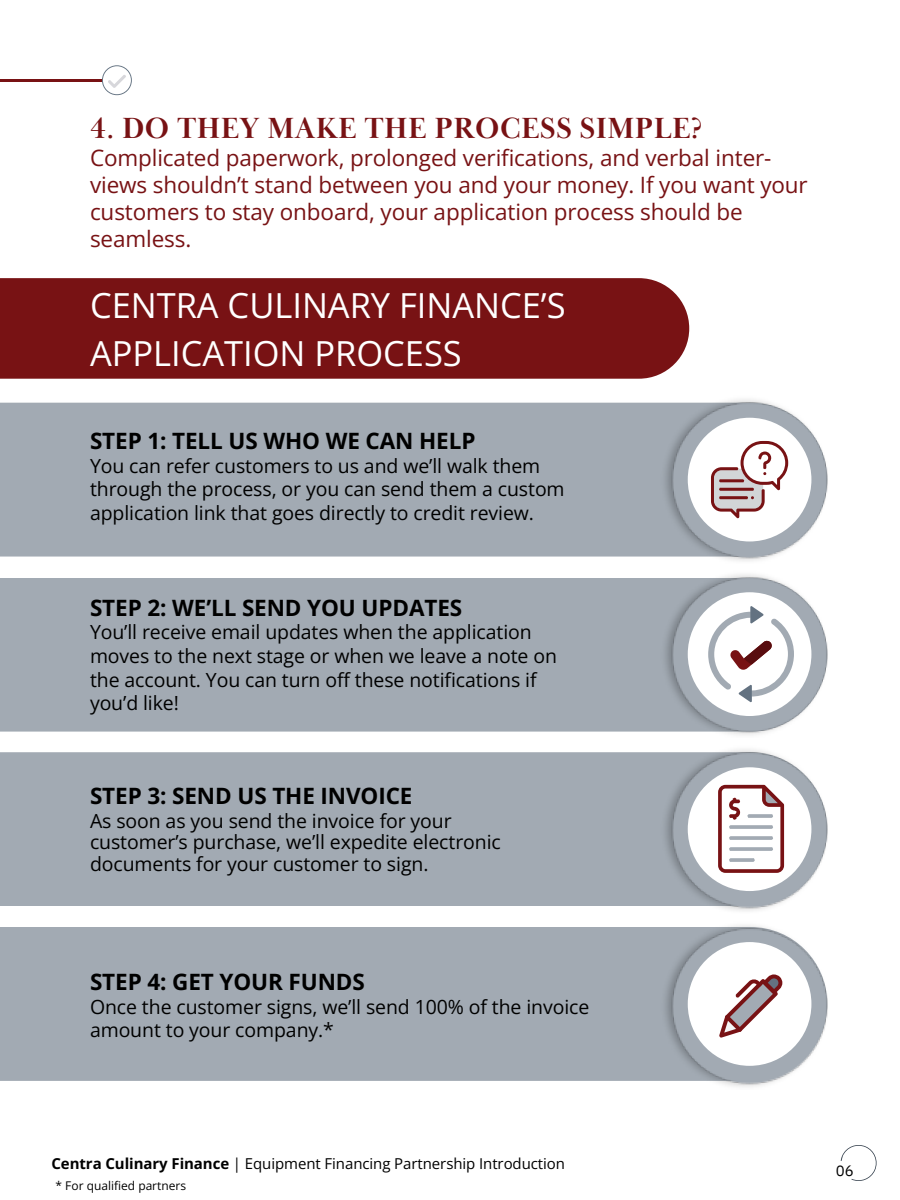
<style>
.page{position:relative;width:900px;height:1200px;background:#fff}
.page>*{position:absolute;margin:0;border:0;box-sizing:border-box;transform-origin:0 0}
.t1{font:34.5px/47.2px "Open Sans";color:#fff}
.t2{font:700 30px "Baskerville Display PT";letter-spacing:.015em;color:#781214}
.t3{font:22.5px/27px "Open Sans";letter-spacing:-.005em;color:#781214}
.t4{font:700 22.5px "Open Sans";letter-spacing:-.005em;color:#000}
.t5{font:19.5px/23.7px "Open Sans";letter-spacing:-.005em;color:#000}
.t6{font:15px "Open Sans";letter-spacing:-.005em;color:#000}
.t7{font:15px "IBM Plex Sans";color:#000}
.t8{font:12px "Open Sans";color:#000}
.s1{font-weight:700}
</style>
<div class="page">
<hr style="left:0;top:80px;width:121px;height:1px;background:#781214">
<svg style="left:102px;top:65px;width:30px;height:30px"></svg>
<div style="left:0;top:402px;width:660px;height:154px;background:#a2aab3"></div>
<img style="left:660px;top:399px;width:168px;height:162px">
<div style="left:0;top:578px;width:660px;height:153px;background:#a2aab3"></div>
<svg style="left:688px;top:417px;width:123px;height:124px"></svg>
<img style="left:660px;top:574px;width:168px;height:161px">
<div style="left:0;top:752px;width:660px;height:154px;background:#a2aab3"></div>
<svg style="left:688px;top:592px;width:123px;height:124px"></svg>
<img style="left:660px;top:749px;width:168px;height:162px">
<div style="left:0;top:927px;width:660px;height:153px;background:#a2aab3"></div>
<svg style="left:688px;top:767px;width:123px;height:124px"></svg>
<img style="left:660px;top:925px;width:135px;height:162px">
<div style="left:0;top:278px;width:689px;height:100px;background:#781214"></div>
<svg style="left:688px;top:941px;width:140px;height:133px"></svg>
<svg style="left:841px;top:1145px;width:36px;height:35px"></svg>
<h3 class="t2" style="left:90px;top:110px;width:614px">4. DO THEY MAKE THE PROCESS SIMPLE?</h3>
<h3 class="t3" style="left:90px;top:144px;width:719px">Complicated paperwork, prolonged verifications, and verbal inter&shy;views shouldn’t stand between you and your money. If you want your customers to stay onboard, your application process should be seamless.</h3>
<p class="t1" style="left:90px;top:281px;width:477px">CENTRA CULINARY FINANCE’S<br>APPLICATION PROCESS</p>
<h3 class="t4" style="left:90px;top:425px;width:387px">STEP 1: TELL US WHO WE CAN HELP</h3>
<h3 class="t5" style="left:90px;top:453px;width:476px">You can refer customers to us and we’ll walk them through the process, or you can send them a custom application link that goes directly to credit review.</h3>
<p class="t4" style="left:90px;top:591px;width:374px">STEP 2: WE’LL SEND YOU UPDATES</p>
<p class="t5" style="left:90px;top:620px;width:469px">You’ll receive email updates when the application moves to the next stage or when we leave a note on the account. You can turn off these notifications if you’d like!</p>
<p class="t4" style="left:90px;top:780px;width:324px">STEP 3: SEND US THE INVOICE</p>
<p class="t5" style="left:90px;top:809px;width:412px;line-height:21.3px">As soon as you send the invoice for your customer’s purchase, we’ll expedite electronic documents for your customer to sign.</p>
<h3 class="t4" style="left:90px;top:965px;width:276px">STEP 4: GET YOUR FUNDS</h3>
<h3 class="t5" style="left:90px;top:994px;width:501px">Once the customer signs, we’ll send 100% of the invoice amount to your company.*</h3>
<p class="t6" style="left:51px;top:1152px;width:515px"><span class="s1">Centra Culinary Finance</span> | Equipment Financing Partnership Introduction</p>
<p class="t7" style="left:836px;top:1160px;width:19px">06</p>
<h4 class="t8" style="left:56px;top:1177px;width:132px">* For qualified partners</h4>
</div>
